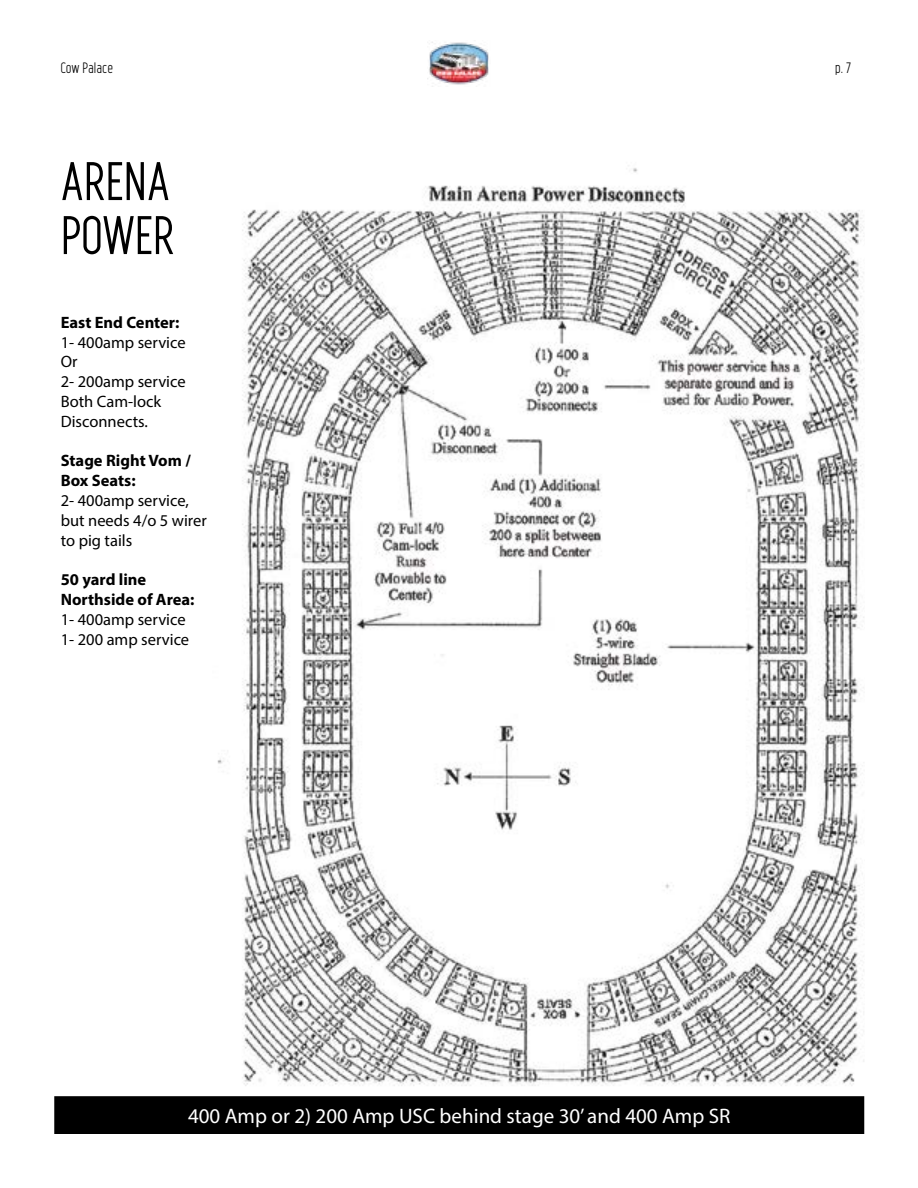
<style>
.page{position:relative;width:918px;height:1188px;background:#fff}
.page>*{position:absolute;margin:0;border:0;box-sizing:border-box;transform-origin:0 0}
.t1{font:700 54px/54px "Industrial Sans";color:#000}
.t2{font:21px "Myriad Pro";color:#fff}
.t3{font:16.5px/19.8px "Myriad Pro";color:#000}
.t4{font:700 16.5px/19.8px "Myriad Pro";color:#000}
.t5{font:15px "Industrial Sans";letter-spacing:.015em;color:#000}
</style>
<div class="page">
<img style="left:429px;top:42px;width:60px;height:43px">
<img style="left:217px;top:168px;width:647px;height:918px">
<div style="left:55px;top:1097px;width:809px;height:36px;background:#000"></div>
<div style="left:54px;top:1096px;width:810px;height:38px;border:2px solid #000"></div>
<p class="t5" style="left:61px;top:59px;width:54px">Cow Palace</p>
<p class="t5" style="left:835px;top:59px;width:18px">p. 7</p>
<h1 class="t1" style="left:61px;top:155px;width:115px">ARENA<br>POWER</h1>
<p class="t4" style="left:61px;top:312px;width:120px">East End Center:</p>
<p class="t3" style="left:61px;top:332px;width:126px">1- 400amp service<br>Or<br>2- 200amp service<br>Both Cam-lock<br>Disconnects.</p>
<p class="t4" style="left:61px;top:450px;width:132px">Stage Right Vom /<br>Box Seats:</p>
<p class="t3" style="left:61px;top:490px;width:148px">2- 400amp service, but needs 4/o 5 wirer to pig tails</p>
<p class="t4" style="left:61px;top:569px;width:135px">50 yard line<br>Northside of Area:</p>
<p class="t3" style="left:61px;top:609px;width:130px">1- 400amp service<br>1- 200 amp service</p>
<p class="t2" style="left:188px;top:1103px;width:544px">400 Amp or 2) 200 Amp USC behind stage 30’ and 400 Amp SR</p>
</div>
